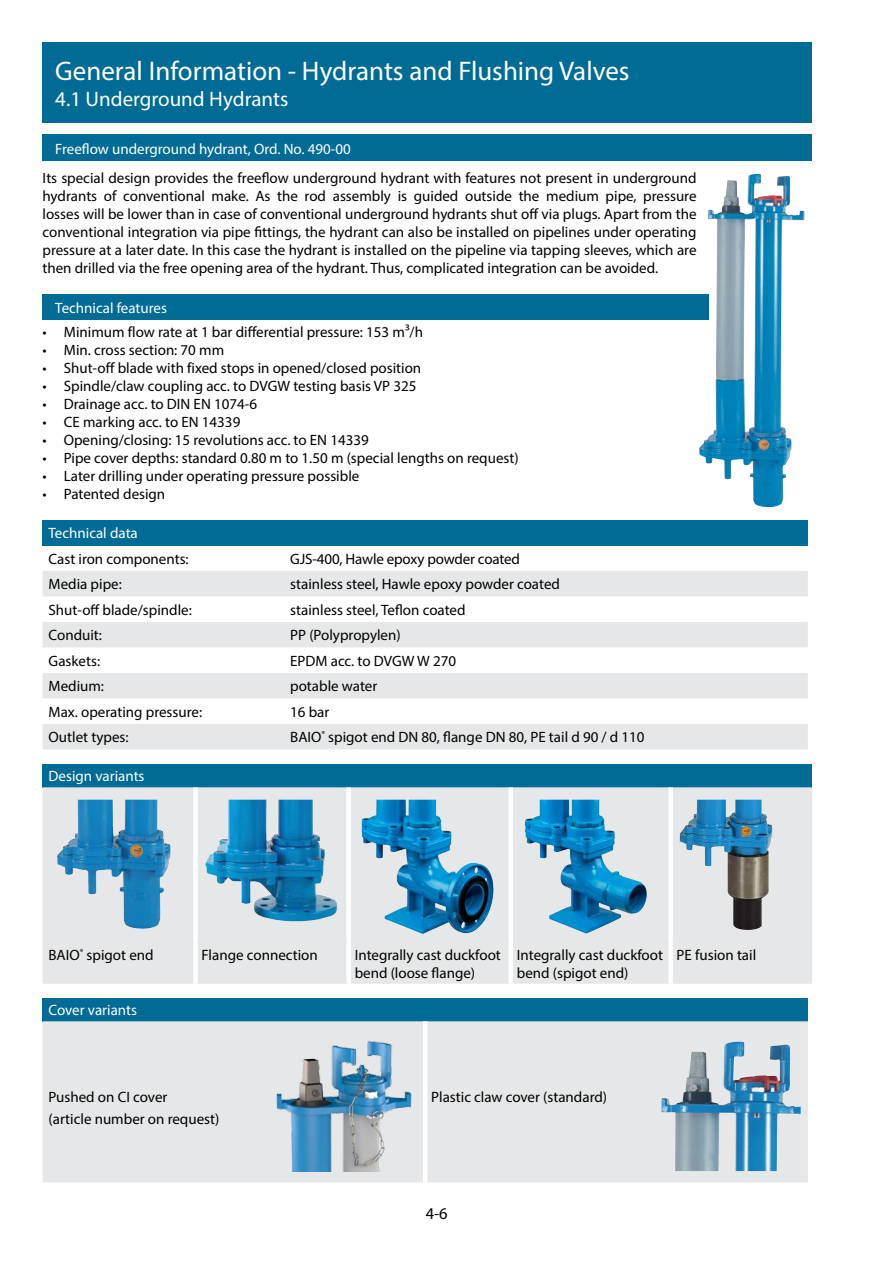
<style>
.page{position:relative;width:893px;height:1263px;background:#fff}
.page>*{position:absolute;margin:0;border:0;box-sizing:border-box;transform-origin:0 0}
.t1{font:27px "Myriad Pro";color:#fff}
.t2{font:21px "Myriad Pro";color:#fff}
.t3{font:16.5px "Myriad Pro";color:#000}
.t4{font:15px/18px "Myriad Pro";color:#000}
.t5{font:15px "Myriad Pro";color:#fff}
</style>
<div class="page">
<div style="left:43px;top:998px;width:765px;height:23px;background:#006b94"></div>
<svg style="left:43px;top:1021px;width:765px;height:161px;fill:#e6e7e8"></svg>
<hr style="left:423px;top:1021px;width:4px;height:161px;background:#fff">
<div style="left:43px;top:764px;width:769px;height:23px;background:#006b94"></div>
<svg style="left:43px;top:787px;width:769px;height:197px;fill:#e6e7e8"></svg>
<div style="left:193px;top:787px;width:5px;height:155px;background:#fff"></div>
<div style="left:346px;top:787px;width:5px;height:155px;background:#fff"></div>
<hr style="left:509px;top:787px;width:4px;height:155px;background:#fff">
<div style="left:193px;top:942px;width:5px;height:42px;background:#fff"></div>
<div style="left:346px;top:942px;width:5px;height:42px;background:#fff"></div>
<hr style="left:509px;top:942px;width:4px;height:42px;background:#fff">
<div style="left:668px;top:787px;width:5px;height:155px;background:#fff"></div>
<div style="left:668px;top:942px;width:5px;height:42px;background:#fff"></div>
<div style="left:43px;top:43px;width:769px;height:80px;background:#006b94"></div>
<img style="left:699px;top:174px;width:56px;height:305px">
<div style="left:43px;top:520px;width:765px;height:25px;background:#006b94"></div>
<div style="left:43px;top:571px;width:765px;height:25px;background:#e6e7e8"></div>
<svg style="left:43px;top:622px;width:765px;height:127px;fill:#e6e7e8"></svg>
<img style="left:361px;top:800px;width:47px;height:58px">
<img style="left:525px;top:800px;width:46px;height:58px">
<img style="left:680px;top:800px;width:93px;height:130px">
<img style="left:69px;top:800px;width:56px;height:42px">
<img style="left:706px;top:1042px;width:31px;height:63px">
<img style="left:205px;top:800px;width:132px;height:121px">
<img style="left:273px;top:1038px;width:139px;height:133px">
<div style="left:43px;top:135px;width:769px;height:26px;background:#006b94"></div>
<div style="left:43px;top:294px;width:666px;height:26px;background:#006b94"></div>
<h1 class="t1" style="left:55px;top:55px;width:576px">General Information - Hydrants and Flushing Valves</h1>
<h2 class="t2" style="left:55px;top:86px;width:235px">4.1 Underground Hydrants</h2>
<p class="t5" style="left:55px;top:139px;width:297px">Freeflow underground hydrant, Ord. No. 490-00</p>
<p class="t4" style="left:43px;top:169px;width:656px;text-align:justify">Its special design provides the freeflow underground hydrant with features not present in underground hydrants of conventional make. As the rod assembly is guided outside the medium pipe, pressure losses will be lower than in case of conventional underground hydrants shut off via plugs. Apart from the conventional integration via pipe fittings, the hydrant can also be installed on pipelines under operating pressure at a later date. In this case the hydrant is installed on the pipeline via tapping sleeves, which are then drilled via the free opening area of the hydrant. Thus, complicated integration can be avoided.</p>
<p class="t5" style="left:55px;top:299px;width:113px">Technical features</p>
<p class="t4" style="left:43px;top:322px;width:382px">• Minimum flow rate at 1 bar differential pressure: 153 m³/h</p>
<p class="t4" style="left:43px;top:340px;width:183px">• Min. cross section: 70 mm</p>
<p class="t4" style="left:43px;top:358px;width:380px">• Shut-off blade with fixed stops in opened/closed position</p>
<p class="t4" style="left:43px;top:376px;width:375px">• Spindle/claw coupling acc. to DVGW testing basis VP 325</p>
<p class="t4" style="left:43px;top:394px;width:216px">• Drainage acc. to DIN EN 1074-6</p>
<p class="t4" style="left:43px;top:412px;width:199px">• CE marking acc. to EN 14339</p>
<p class="t4" style="left:43px;top:430px;width:328px">• Opening/closing: 15 revolutions acc. to EN 14339</p>
<p class="t4" style="left:43px;top:448px;width:478px">• Pipe cover depths: standard 0.80 m to 1.50 m (special lengths on request)</p>
<p class="t4" style="left:43px;top:466px;width:318px">• Later drilling under operating pressure possible</p>
<p class="t4" style="left:43px;top:484px;width:124px">• Patented design</p>
<p class="t5" style="left:49px;top:524px;width:91px">Technical data</p>
<p class="t4" style="left:49px;top:549px;width:142px">Cast iron components:</p>
<p class="t4" style="left:290px;top:549px;width:231px">GJS-400, Hawle epoxy powder coated</p>
<p class="t4" style="left:49px;top:575px;width:75px">Media pipe:</p>
<p class="t4" style="left:290px;top:575px;width:271px">stainless steel, Hawle epoxy powder coated</p>
<p class="t4" style="left:49px;top:600px;width:145px">Shut-off blade/spindle:</p>
<p class="t4" style="left:290px;top:600px;width:177px">stainless steel, Teflon coated</p>
<p class="t4" style="left:49px;top:626px;width:55px">Conduit:</p>
<p class="t4" style="left:290px;top:626px;width:112px">PP (Polypropylen)</p>
<p class="t4" style="left:49px;top:651px;width:53px">Gaskets:</p>
<p class="t4" style="left:290px;top:651px;width:167px">EPDM acc. to DVGW W 270</p>
<p class="t4" style="left:49px;top:677px;width:57px">Medium:</p>
<p class="t4" style="left:290px;top:677px;width:89px">potable water</p>
<p class="t4" style="left:49px;top:703px;width:155px">Max. operating pressure:</p>
<p class="t4" style="left:290px;top:703px;width:41px">16 bar</p>
<p class="t4" style="left:49px;top:728px;width:82px">Outlet types:</p>
<p class="t4" style="left:290px;top:728px;width:356px">BAIO<sup>®</sup> spigot end DN 80, flange DN 80, PE tail d 90 / d 110</p>
<p class="t5" style="left:49px;top:767px;width:98px">Design variants</p>
<p class="t4" style="left:49px;top:945px;width:107px">BAIO<sup>®</sup> spigot end</p>
<p class="t4" style="left:202px;top:945px;width:118px">Flange connection</p>
<p class="t4" style="left:355px;top:945px;width:148px">Integrally cast duckfoot bend (loose flange)</p>
<p class="t4" style="left:517px;top:945px;width:148px">Integrally cast duckfoot bend (spigot end)</p>
<p class="t4" style="left:677px;top:945px;width:81px">PE fusion tail</p>
<p class="t5" style="left:49px;top:1001px;width:90px">Cover variants</p>
<p class="t4" style="left:49px;top:1086px;width:172px;line-height:21.6px">Pushed on CI cover<br>(article number on request)</p>
<p class="t4" style="left:431px;top:1088px;width:177px">Plastic claw cover (standard)</p>
<p class="t3" style="left:426px;top:1203px;width:23px">4-6</p>
</div>
